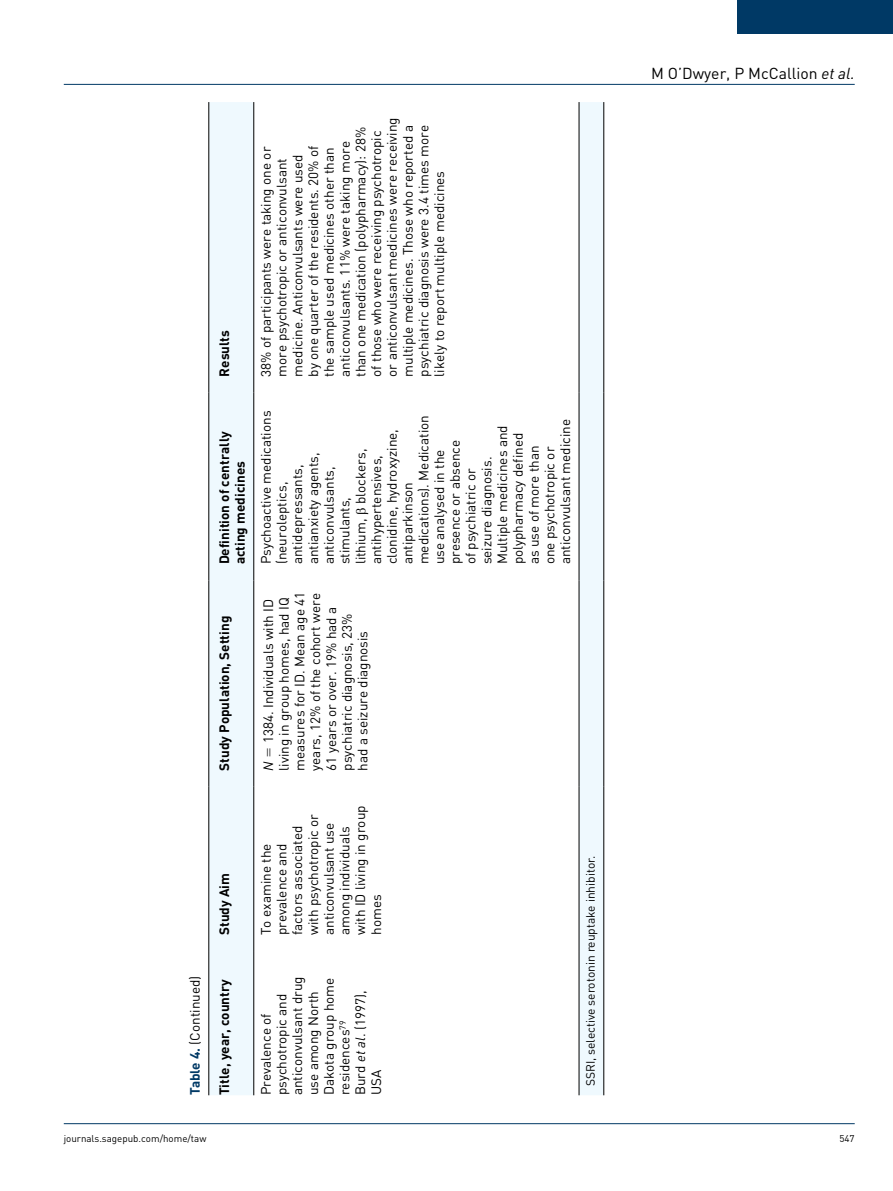
<style>
.page{position:relative;width:893px;height:1191px;background:#fff}
.page>*{position:absolute;margin:0;border:0;box-sizing:border-box;transform-origin:0 0}
.t1{font:15.75px "DIN";color:#000}
.t2{font:13.5px/15.8px "DIN";color:#000}
.t3{font:700 13.5px/15.8px "DIN";color:#000}
.t4{font:italic 13.5px "DIN";color:#000}
.t5{font:12px "DIN";color:#000}
.t6{font:9.75px "DIN";color:#000}
.s1{font-weight:700;color:#003965}
.s2{font-style:italic}
</style>
<div class="page">
<hr style="left:64px;top:84px;width:791px;height:1px;background:#003965">
<hr style="left:64px;top:1123px;width:791px;height:1px;background:#003965">
<div style="left:738px;top:0;width:155px;height:34px;background:#003965"></div>
<div style="left:209px;top:102px;width:394px;height:993px;background:#eff9fe"></div>
<svg style="left:254px;top:102px;width:325px;height:993px"></svg>
<hr style="left:579px;top:951px;width:1px;height:144px;background:#000">
<hr style="left:579px;top:786px;width:1px;height:165px;background:#000">
<hr style="left:579px;top:580px;width:1px;height:206px;background:#000">
<hr style="left:579px;top:393px;width:1px;height:187px;background:#000">
<hr style="left:579px;top:102px;width:1px;height:291px;background:#000">
<hr style="left:603px;top:951px;width:1px;height:144px;background:#000">
<hr style="left:603px;top:786px;width:1px;height:165px;background:#000">
<hr style="left:603px;top:580px;width:1px;height:206px;background:#000">
<hr style="left:603px;top:393px;width:1px;height:187px;background:#000">
<hr style="left:603px;top:102px;width:1px;height:291px;background:#000">
<hr style="left:208px;top:951px;width:1px;height:144px;background:#000">
<hr style="left:208px;top:786px;width:1px;height:165px;background:#000">
<hr style="left:208px;top:580px;width:1px;height:206px;background:#000">
<hr style="left:208px;top:393px;width:1px;height:187px;background:#000">
<hr style="left:208px;top:102px;width:1px;height:291px;background:#000">
<hr style="left:253px;top:951px;width:1px;height:144px;background:#000">
<hr style="left:253px;top:786px;width:1px;height:165px;background:#000">
<hr style="left:253px;top:580px;width:1px;height:206px;background:#000">
<hr style="left:253px;top:393px;width:1px;height:187px;background:#000">
<hr style="left:253px;top:102px;width:1px;height:291px;background:#000">
<svg style="left:267px;top:748px;width:3px;height:8px"></svg>
<svg style="left:356px;top:508px;width:12px;height:6px"></svg>
<p class="t2" style="left:187px;top:1095px;width:121px;rotate:-90deg"><span class="s1">Table 4.</span> (Continued)</p>
<p class="t3" style="left:216px;top:377px;width:48px;rotate:-90deg">Results</p>
<p class="t2" style="left:258px;top:377px;width:261px;rotate:-90deg">38% of participants were taking one or more psychotropic or anticonvulsant medicine. Anticonvulsants were used<br>by one quarter of the residents. 20% of<br>the sample used medicines other than anticonvulsants. 11% were taking more than one medication (polypharmacy): 28% of those who were receiving psychotropic or anticonvulsant medicines were receiving multiple medicines. Those who reported a psychiatric diagnosis were 3.4 times more likely to report multiple medicines</p>
<p class="t3" style="left:216px;top:564px;width:134px;rotate:-90deg">Definition of centrally acting medicines</p>
<p class="t3" style="left:216px;top:770px;width:156px;rotate:-90deg">Study Population, Setting</p>
<p class="t2" style="left:258px;top:564px;width:155px;rotate:-90deg">Psychoactive medications (neuroleptics, antidepressants, antianxiety agents, anticonvulsants, stimulants,<br>lithium, blockers, antihypertensives, clonidine, hydroxyzine, antiparkinson medications). Medication use analysed in the presence or absence<br>of psychiatric or<br>seizure diagnosis.<br>Multiple medicines and polypharmacy defined<br>as use of more than<br>one psychotropic or anticonvulsant medicine</p>
<p class="t2" style="left:260px;top:770px;width:180px;text-indent:27px;rotate:-90deg">1384. Individuals with ID living in group homes, had IQ measures for ID. Mean age 41 years, 12% of the cohort were<br>61 years or over. 19% had a psychiatric diagnosis, 23% had a seizure diagnosis</p>
<p class="t4" style="left:260px;top:770px;width:11px;rotate:-90deg">N</p>
<p class="t3" style="left:216px;top:935px;width:63px;rotate:-90deg">Study Aim</p>
<p class="t2" style="left:258px;top:935px;width:131px;rotate:-90deg">To examine the prevalence and factors associated with psychotropic or anticonvulsant use among individuals with ID living in group homes</p>
<p class="t3" style="left:216px;top:1095px;width:118px;rotate:-90deg">Title, year, country</p>
<p class="t2" style="left:258px;top:1095px;width:120px;rotate:-90deg">Prevalence of psychotropic and anticonvulsant drug use among North<br>Dakota group home residences<sup>79<br></sup>Burd <span class="s2">et al</span>. (1997),<br>USA</p>
<p class="t5" style="left:583px;top:1086px;width:232px;rotate:-90deg">SSRI, selective serotonin reuptake inhibitor.</p>
<p class="t1" style="left:651px;top:63px;width:205px">M O’Dwyer, P McCallion <span class="s2">et al.</span></p>
<p class="t6" style="left:64px;top:1132px;width:144px">journals.sagepub.com/home/taw</p>
<p class="t6" style="left:839px;top:1132px;width:17px">547</p>
</div>
